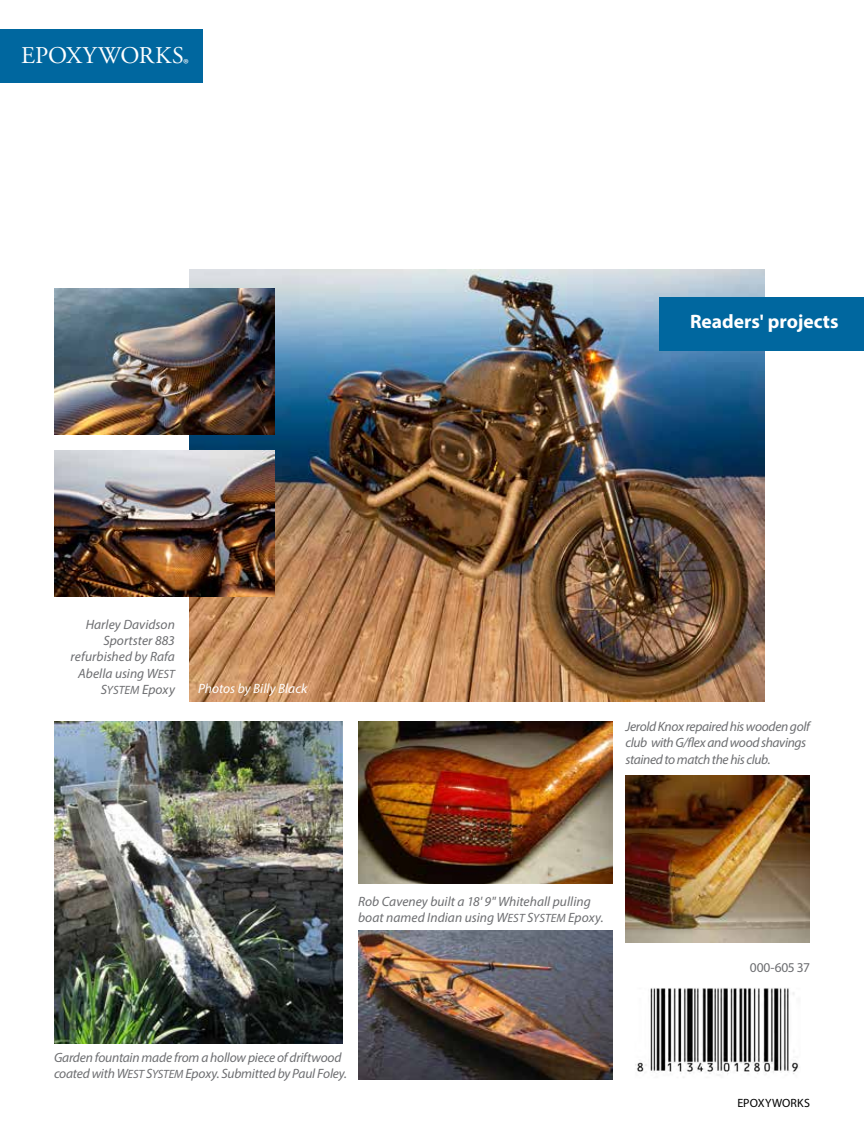
<style>
.page{position:relative;width:864px;height:1134px;background:#fff}
.page>*{position:absolute;margin:0;border:0;box-sizing:border-box;transform-origin:0 0}
.t1{font:24px "Adobe Garamond Pro";color:#fff}
.t2{font:700 19.5px "Myriad Pro";color:#fff}
.t3{font:italic 13.5px/16.2px "Myriad Pro";letter-spacing:-.015em;color:#6d6e71}
.t4{font:italic 13.5px/16.2px "Myriad Pro";letter-spacing:.005em;color:#6d6e71;text-align:right}
.t5{font:italic 13.5px "Myriad Pro";color:#fff}
.t6{font:13.5px "Myriad Pro";letter-spacing:-.02em;color:#6d6e71}
.t7{font:12px "Myriad Pro";letter-spacing:.015em;color:#000}
.s1{font-size:12px}
</style>
<div class="page">
<img style="left:189px;top:269px;width:575px;height:433px">
<div style="left:0;top:29px;width:202px;height:54px;background:#00679f"></div>
<div style="left:659px;top:297px;width:205px;height:54px;background:#00679f"></div>
<img style="left:54px;top:288px;width:220px;height:147px">
<img style="left:54px;top:450px;width:220px;height:147px">
<img style="left:54px;top:721px;width:288px;height:323px">
<img style="left:358px;top:721px;width:254px;height:162px">
<img style="left:626px;top:775px;width:184px;height:168px">
<img style="left:358px;top:930px;width:254px;height:150px">
<img style="left:635px;top:988px;width:165px;height:90px">
<h1 class="t1" style="left:21px;top:41px;width:169px">EPOXYWORKS<sub>®</sub></h1>
<h2 class="t2" style="left:690px;top:309px;width:150px">Readers' projects</h2>
<p class="t4" style="left:71px;top:616px;width:106px">Harley Davidson<br>Sportster 883 refurbished by Rafa<br>Abella using W<span class="s1">EST<br></span>S<span class="s1">YSTEM</span> Epoxy</p>
<p class="t5" style="left:198px;top:680px;width:111px">Photos by Billy Black</p>
<p class="t3" style="left:626px;top:718px;width:186px">Jerold Knox repaired his wooden golf club with G/flex and wood shavings stained to match the his club.</p>
<p class="t3" style="left:358px;top:893px;width:247px">Rob Caveney built a 18' 9" Whitehall pulling boat named Indian using W<span class="s1">EST</span> S<span class="s1">YSTEM</span> Epoxy.</p>
<p class="t3" style="left:54px;top:1049px;width:294px">Garden fountain made from a hollow piece of driftwood coated with W<span class="s1">EST</span> S<span class="s1">YSTEM</span> Epoxy. Submitted by Paul Foley.</p>
<p class="t6" style="left:750px;top:959px;width:62px">000-605 37</p>
<p class="t7" style="left:737px;top:1096px;width:74px">EPOXYWORKS</p>
</div>
